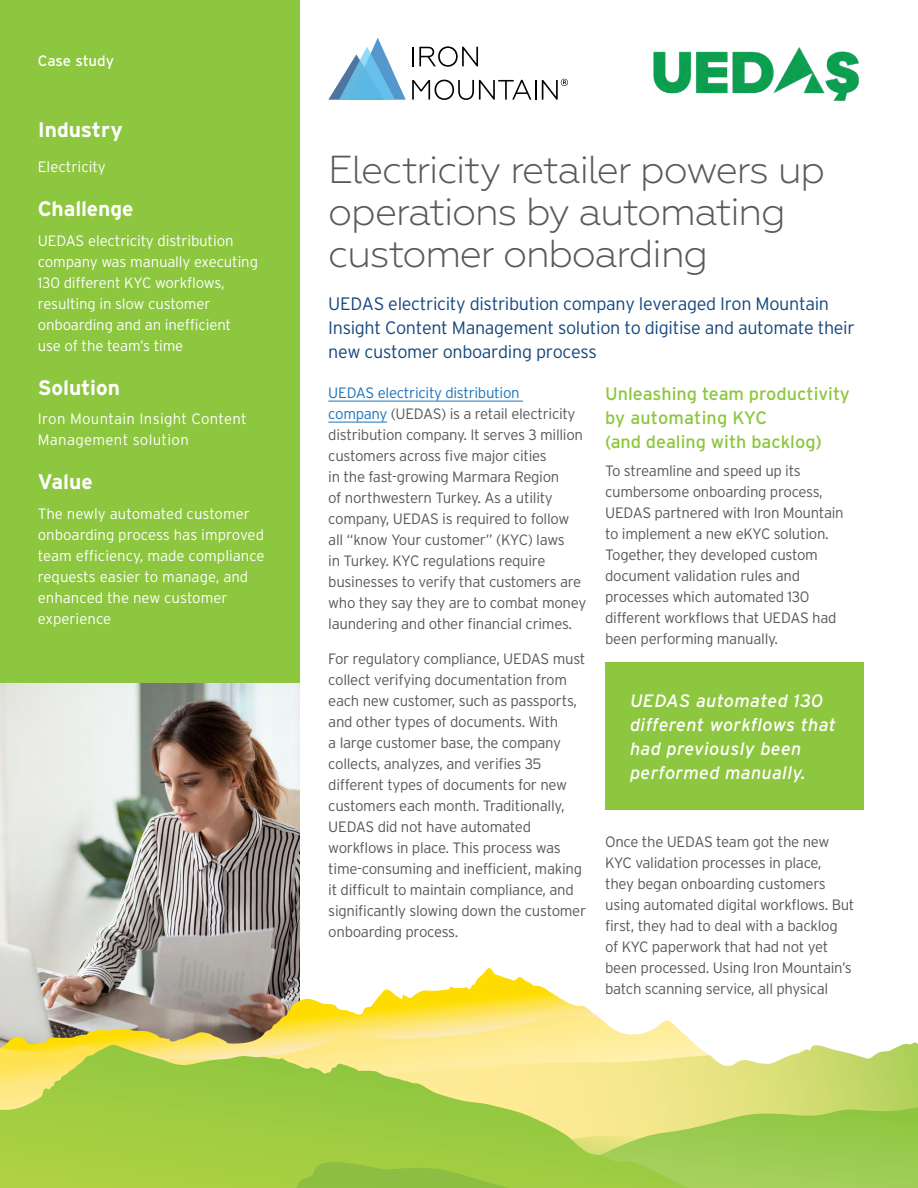
<style>
.page{position:relative;width:918px;height:1188px;background:#fff}
.page>*{position:absolute;margin:0;border:0;box-sizing:border-box;transform-origin:0 0}
.SubHeadline_Text{font:300 39px/42px "Geometria";letter-spacing:-.03em;color:#58595b}
.Sidebar_Header_-White{font:700 21px "Interstate";letter-spacing:-.005em;color:#fff}
.SubHeadline_Text-2{font:300 18px/24px "Interstate";letter-spacing:-.02em;color:#14477d}
.Sidebar_Copy_-_white{font:italic 18px/24px "Interstate";letter-spacing:.02em;color:#fff}
.Body_Header{font:18px/24px "Interstate";color:#8dc63f}
.Body_Copy{font:300 15px/21px "Interstate";letter-spacing:-.02em;color:#58595b}
.Sidebar_Copy_-_white-2{font:300 15px/21px "Interstate";letter-spacing:-.01em;color:#fff}
.Sidebar_Copy_-_white-3{font:300 15px/21px "Interstate";letter-spacing:.02em;color:#fff}
.Asset_Type{font:15px "Interstate";letter-spacing:-.01em;color:#fff}
.s1{color:#1c75bc}
</style>
<div class="page">
<div style="left:0;top:0;width:299px;height:684px;background:#8dc63f"></div>
<img style="left:0;top:684px;width:299px;height:284px">
<svg style="left:0;top:968px;width:917px;height:75px"></svg>
<svg style="left:0;top:1015px;width:720px;height:30px"></svg>
<svg style="left:367px;top:1043px;width:551px;height:64px"></svg>
<svg style="left:688px;top:1107px;width:230px;height:81px"></svg>
<svg style="left:0;top:1045px;width:688px;height:143px"></svg>
<svg style="left:296px;top:1162px;width:212px;height:26px"></svg>
<svg style="left:328px;top:38px;width:78px;height:62px"></svg>
<svg style="left:412px;top:46px;width:66px;height:21px"></svg>
<svg style="left:412px;top:80px;width:124px;height:20px"></svg>
<svg style="left:542px;top:79px;width:26px;height:21px"></svg>
<img style="left:653px;top:47px;width:206px;height:54px">
<hr style="left:328px;top:401px;width:195px;height:1px;background:#1c75bc">
<hr style="left:328px;top:422px;width:59px;height:1px;background:#1c75bc">
<div style="left:605px;top:663px;width:259px;height:147px;background:#8dc63f"></div>
<p class="Asset_Type" style="left:38px;top:52px;width:78px">Case study</p>
<p class="Sidebar_Header_-White" style="left:38px;top:117px;width:87px">Industry</p>
<p class="Sidebar_Copy_-_white-2" style="left:38px;top:156px;width:69px">Electricity</p>
<p class="Sidebar_Header_-White" style="left:38px;top:196px;width:97px">Challenge</p>
<p class="Sidebar_Copy_-_white-2" style="left:38px;top:230px;width:222px">UEDAS electricity distribution company was manually executing<br>130 different KYC workflows, resulting in slow customer onboarding and an inefficient use of the team’s time</p>
<p class="Sidebar_Header_-White" style="left:38px;top:375px;width:84px">Solution</p>
<p class="Sidebar_Copy_-_white-3" style="left:38px;top:408px;width:211px">Iron Mountain Insight Content<br>Management solution</p>
<p class="Sidebar_Header_-White" style="left:38px;top:469px;width:56px">Value</p>
<p class="Sidebar_Copy_-_white-2" style="left:38px;top:503px;width:228px">The newly automated customer onboarding process has improved team efficiency, made compliance requests easier to manage, and enhanced the new customer experience</p>
<p class="SubHeadline_Text" style="left:328px;top:148px;width:498px">Electricity retailer powers up operations by automating customer onboarding</p>
<p class="SubHeadline_Text-2" style="left:328px;top:291px;width:528px">UEDAS electricity distribution company leveraged Iron Mountain<br>Insight Content Management solution to digitise and automate their new customer onboarding process</p>
<p class="Body_Copy" style="left:328px;top:382px;width:260px"><span class="s1">UEDAS electricity distribution<br>company</span> (UEDAS) is a retail electricity distribution company. It serves 3 million customers across five major cities<br>in the fast-growing Marmara Region<br>of northwestern Turkey. As a utility company, UEDAS is required to follow all “know Your customer” (KYC) laws<br>in Turkey. KYC regulations require businesses to verify that customers are who they say they are to combat money laundering and other financial crimes.</p>
<p class="Body_Copy" style="left:328px;top:648px;width:259px">For regulatory compliance, UEDAS must collect verifying documentation from each new customer, such as passports, and other types of documents. With<br>a large customer base, the company collects, analyzes, and verifies 35 different types of documents for new customers each month. Traditionally, UEDAS did not have automated workflows in place. This process was time-consuming and inefficient, making it difficult to maintain compliance, and significantly slowing down the customer onboarding process.</p>
<p class="Body_Header" style="left:605px;top:382px;width:246px">Unleashing team productivity by automating KYC<br>(and dealing with backlog)</p>
<p class="Body_Copy" style="left:605px;top:460px;width:240px">To streamline and speed up its cumbersome onboarding process,<br>UEDAS partnered with Iron Mountain to implement a new eKYC solution.<br>Together, they developed custom document validation rules and processes which automated 130 different workflows that UEDAS had been performing manually.</p>
<p class="Sidebar_Copy_-_white" style="left:630px;top:688px;width:208px">UEDAS automated 130 different workflows that had previously been performed manually.</p>
<p class="Body_Copy" style="left:605px;top:831px;width:251px">Once the UEDAS team got the new KYC validation processes in place,<br>they began onboarding customers using automated digital workflows. But first, they had to deal with a backlog of KYC paperwork that had not yet been processed. Using Iron Mountain’s batch scanning service, all physical</p>
</div>
